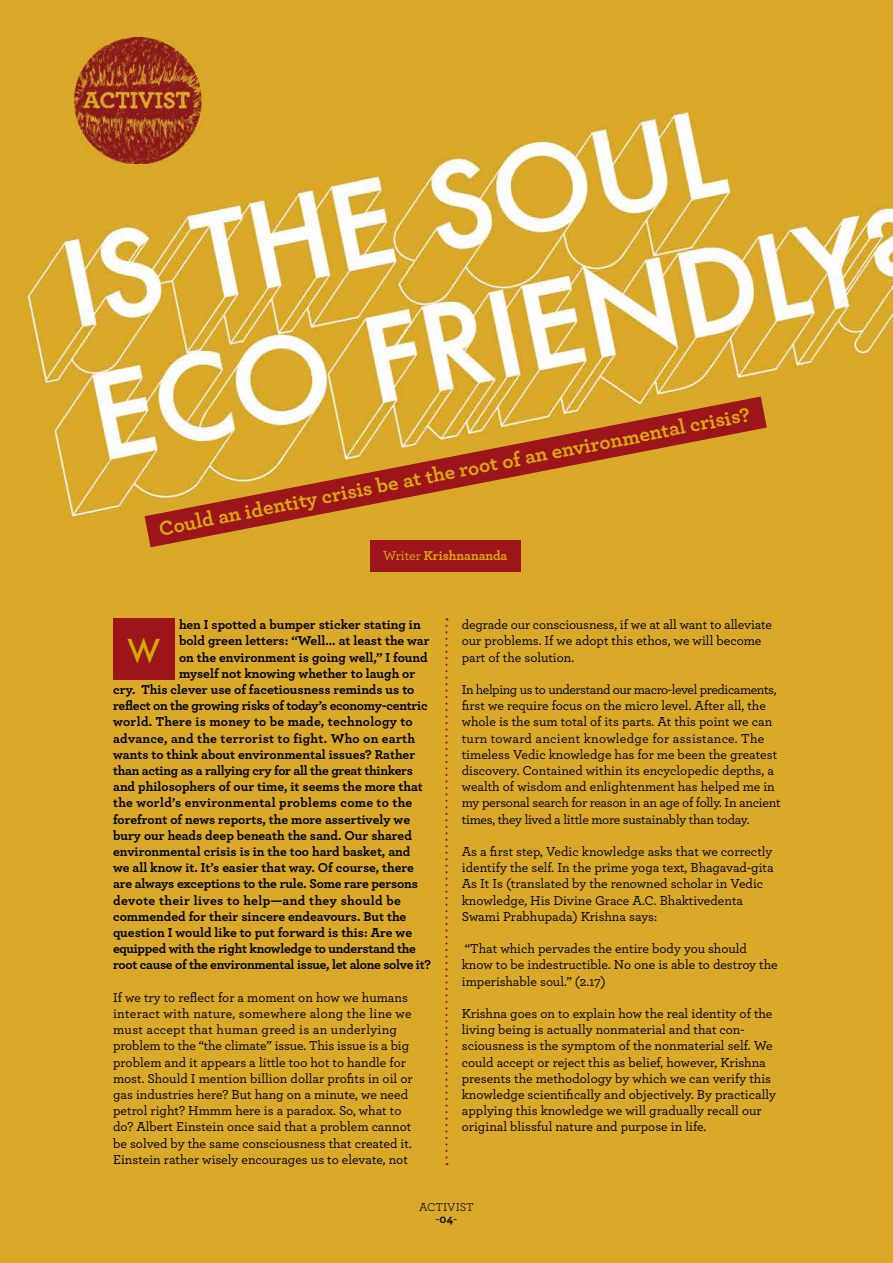
<style>
.page{position:relative;width:893px;height:1263px;background:#fff}
.page>*{position:absolute;margin:0;border:0;box-sizing:border-box;transform-origin:0 0}
.t1{font:500 30.75px "Futura";color:#d4ab01}
.t2{font:700 21px "Archer";color:#dba811}
.t3{font:500 13.5px/16.2px "Archer";color:#000}
.t4{font:700 13.5px "Archer";color:#000}
.t5{font:700 13.5px "Archer";letter-spacing:-.02em;color:#000}
.t6{font:700 13.5px "Archer";letter-spacing:.02em;color:#000}
.t7{font:700 13.5px "Archer";letter-spacing:.03em;color:#000}
.t8{font:700 13.5px "Archer";letter-spacing:-.005em;color:#dba811}
.t9{font:12px/12px "Archer";color:#000;text-align:center}
.s1{font-weight:500}
.s2{font-weight:700}
</style>
<div class="page">
<img style="left:0;top:0;width:893px;height:1263px">
<svg style="left:445px;top:626px;width:3px;height:539px;background:#cf8f26"></svg>
<div style="left:113px;top:618px;width:62px;height:62px;background:#9c151a"></div>
<svg style="left:145px;top:396px;width:622px;height:151px;background:#cd8c2e"></svg>
<img style="left:74px;top:38px;width:151px;height:126px">
<div style="left:370px;top:540px;width:151px;height:32px;background:#9c151a"></div>
<h2 class="t2" style="left:156px;top:512px;width:603px;rotate:-11deg">Could an identity crisis be at the root of an environmental crisis?</h2>
<p class="t8" style="left:383px;top:545px;width:126px"><span class="s1">Writer</span> Krishnananda</p>
<p class="t4" style="left:179px;top:614px;width:243px">hen I spotted a bumper sticker stating in</p>
<p class="t4" style="left:179px;top:630px;width:252px">bold green letters: “Well... at least the war</p>
<p class="t4" style="left:179px;top:646px;width:250px">on the environment is going well,” I found</p>
<p class="t4" style="left:179px;top:663px;width:238px">myself not knowing whether to laugh or</p>
<p class="t4" style="left:113px;top:679px;width:303px">cry. This clever use of facetiousness reminds us to</p>
<p class="t5" style="left:113px;top:695px;width:316px">reflect on the growing risks of today’s economy-centric</p>
<p class="t6" style="left:113px;top:711px;width:301px">world. There is money to be made, technology to</p>
<p class="t6" style="left:113px;top:727px;width:303px">advance, and the terrorist to fight. Who on earth</p>
<p class="t4" style="left:113px;top:744px;width:304px">wants to think about environmental issues? Rather</p>
<p class="t5" style="left:113px;top:760px;width:301px">than acting as a rallying cry for all the great thinkers</p>
<p class="t4" style="left:113px;top:776px;width:311px">and philosophers of our time, it seems the more that</p>
<p class="t6" style="left:113px;top:792px;width:301px">the world’s environmental problems come to the</p>
<p class="t4" style="left:113px;top:808px;width:298px">forefront of news reports, the more assertively we</p>
<p class="t4" style="left:113px;top:825px;width:300px">bury our heads deep beneath the sand. Our shared</p>
<p class="t4" style="left:113px;top:841px;width:299px">environmental crisis is in the too hard basket, and</p>
<p class="t4" style="left:113px;top:857px;width:302px">we all know it. It’s easier that way. Of course, there</p>
<p class="t4" style="left:113px;top:873px;width:306px">are always exceptions to the rule. Some rare persons</p>
<p class="t7" style="left:113px;top:889px;width:289px">devote their lives to help—and they should be</p>
<p class="t4" style="left:113px;top:906px;width:295px">commended for their sincere endeavours. But the</p>
<p class="t4" style="left:113px;top:922px;width:301px">question I would like to put forward is this: Are we</p>
<p class="t5" style="left:113px;top:938px;width:304px">equipped with the right knowledge to understand the</p>
<p class="t5" style="left:113px;top:954px;width:319px">root cause of the environmental issue, let alone solve it?</p>
<p class="t3" style="left:113px;top:988px;width:301px">If we try to reflect for a moment on how we humans interact with nature, somewhere along the line we must accept that human greed is an underlying problem to the “the climate” issue. This issue is a big problem and it appears a little too hot to handle for most. Should I mention billion dollar profits in oil or gas industries here? But hang on a minute, we need petrol right? Hmmm here is a paradox. So, what to do? Albert Einstein once said that a problem cannot be solved by the same consciousness that created it.<br>Einstein rather wisely encourages us to elevate, not</p>
<h1 class="t1" style="left:128px;top:629px;width:34px">W</h1>
<p class="t3" style="left:462px;top:616px;width:312px">degrade our consciousness, if we at all want to alleviate our problems. If we adopt this ethos, we will become part of the solution.</p>
<p class="t3" style="left:462px;top:681px;width:320px">In helping us to understand our macro-level predicaments, first we require focus on the micro level. After all, the whole is the sum total of its parts. At this point we can turn toward ancient knowledge for assistance. The timeless Vedic knowledge has for me been the greatest discovery. Contained within its encyclopedic depths, a wealth of wisdom and enlightenment has helped me in my personal search for reason in an age of folly. In ancient times, they lived a little more sustainably than today.</p>
<p class="t3" style="left:462px;top:843px;width:313px">As a first step, Vedic knowledge asks that we correctly identify the self. In the prime yoga text, Bhagavad-gita As It Is (translated by the renowned scholar in Vedic knowledge, His Divine Grace A.C. Bhaktivedenta Swami Prabhupada) Krishna says:</p>
<p class="t3" style="left:462px;top:940px;width:317px">“That which pervades the entire body you should know to be indestructible. No one is able to destroy the imperishable soul.” (2.17)</p>
<p class="t3" style="left:462px;top:1005px;width:316px">Krishna goes on to explain how the real identity of the living being is actually nonmaterial and that con&shy;sciousness is the symptom of the nonmaterial self. We could accept or reject this as belief, however, Krishna presents the methodology by which we can verify this knowledge scientifically and objectively. By practically applying this knowledge we will gradually recall our original blissful nature and purpose in life.</p>
<p class="t9" style="left:419px;top:1200px;width:56px">ACTIVIST <span class="s1">-</span><span class="s2">04</span><span class="s1">-</span></p>
</div>
